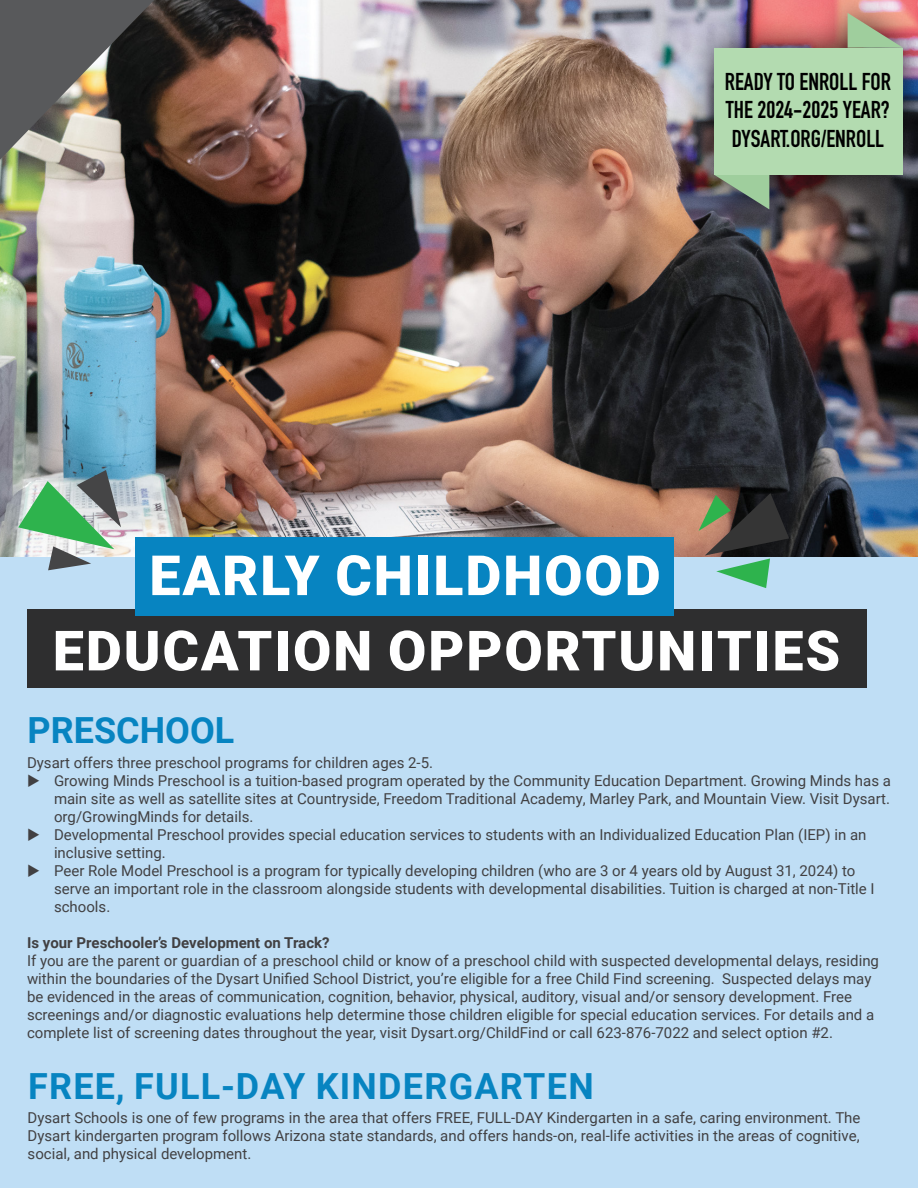
<style>
.page{position:relative;width:918px;height:1188px;background:#bfdef5}
.page>*{position:absolute;margin:0;border:0;box-sizing:border-box;transform-origin:0 0}
.t1{font:900 55.5px "Roboto";letter-spacing:.035em;color:#fff}
.t2{font:700 36px "Roboto";letter-spacing:.035em;color:#0784c1}
.t3{font:700 36px "Roboto";color:#0784c1}
.Body_Text{font:700 24px/28.8px "DIN Condensed";color:#000}
.Body_Text-2{font:15px/18px "Roboto";color:#414042}
.Body_Text-3{font:700 15px "Roboto";color:#414042}
</style>
<div class="page">
<img style="left:0;top:0;width:918px;height:556px">
<img style="left:0;top:0;width:283px;height:357px">
<svg style="left:17px;top:469px;width:107px;height:102px;background:#92b8a5"></svg>
<svg style="left:699px;top:493px;width:90px;height:95px"></svg>
<div style="left:28px;top:609px;width:839px;height:79px;background:#2e2e2f"></div>
<div style="left:135px;top:537px;width:539px;height:78px;background:#0784c1"></div>
<div style="left:684px;top:0;width:234px;height:236px;background:#000;opacity:.75"></div>
<svg style="left:714px;top:175px;width:55px;height:34px;background:#768d7b"></svg>
<svg style="left:848px;top:13px;width:55px;height:35px;background:#b2a487"></svg>
<div style="left:714px;top:48px;width:189px;height:127px;background:#b3dbb0"></div>
<p class="Body_Text" style="left:725px;top:67px;width:168px">READY TO ENROLL FOR<br>THE 2024-2025 YEAR?</p>
<p class="Body_Text" style="left:732px;top:124px;width:154px">DYSART.ORG/ENROLL</p>
<p class="t1" style="left:149px;top:536px;width:513px">EARLY CHILDHOOD</p>
<p class="t1" style="left:53px;top:612px;width:789px">EDUCATION OPPORTUNITIES</p>
<p class="t3" style="left:28px;top:705px;width:208px">PRESCHOOL</p>
<p class="Body_Text-2" style="left:27px;top:753px;width:408px">Dysart offers three preschool programs for children ages 2-5.</p>
<p class="Body_Text-2" style="left:54px;top:771px;width:838px;text-align:justify">Growing Minds Preschool is a tuition-based program operated by the Community Education Department. Growing Minds has a main site as well as satellite sites at Countryside, Freedom Traditional Academy, Marley Park, and Mountain View. Visit Dysart. org/GrowingMinds for details.</p>
<p class="Body_Text-2" style="left:54px;top:825px;width:814px">Developmental Preschool provides special education services to students with an Individualized Education Plan (IEP) in an inclusive setting.</p>
<p class="Body_Text-2" style="left:54px;top:861px;width:822px">Peer Role Model Preschool is a program for typically developing children (who are 3 or 4 years old by August 31, 2024) to serve an important role in the classroom alongside students with developmental disabilities. Tuition is charged at non-Title I schools.</p>
<p class="Body_Text-3" style="left:27px;top:932px;width:304px">Is your Preschooler’s Development on Track?</p>
<p class="Body_Text-2" style="left:27px;top:951px;width:854px">If you are the parent or guardian of a preschool child or know of a preschool child with suspected developmental delays, residing within the boundaries of the Dysart Unified School District, you’re eligible for a free Child Find screening. Suspected delays may be evidenced in the areas of communication, cognition, behavior, physical, auditory, visual and/or sensory development. Free screenings and/or diagnostic evaluations help determine those children eligible for special education services. For details and a complete list of screening dates throughout the year, visit Dysart.org/ChildFind or call 623-876-7022 and select option #2.</p>
<p class="t2" style="left:28px;top:1061px;width:567px">FREE, FULL-DAY KINDERGARTEN</p>
<p class="Body_Text-2" style="left:28px;top:1109px;width:834px;text-align:justify">Dysart Schools is one of few programs in the area that offers FREE, FULL-DAY Kindergarten in a safe, caring environment. The Dysart kindergarten program follows Arizona state standards, and offers hands-on, real-life activities in the areas of cognitive, social, and physical development.</p>
</div>
